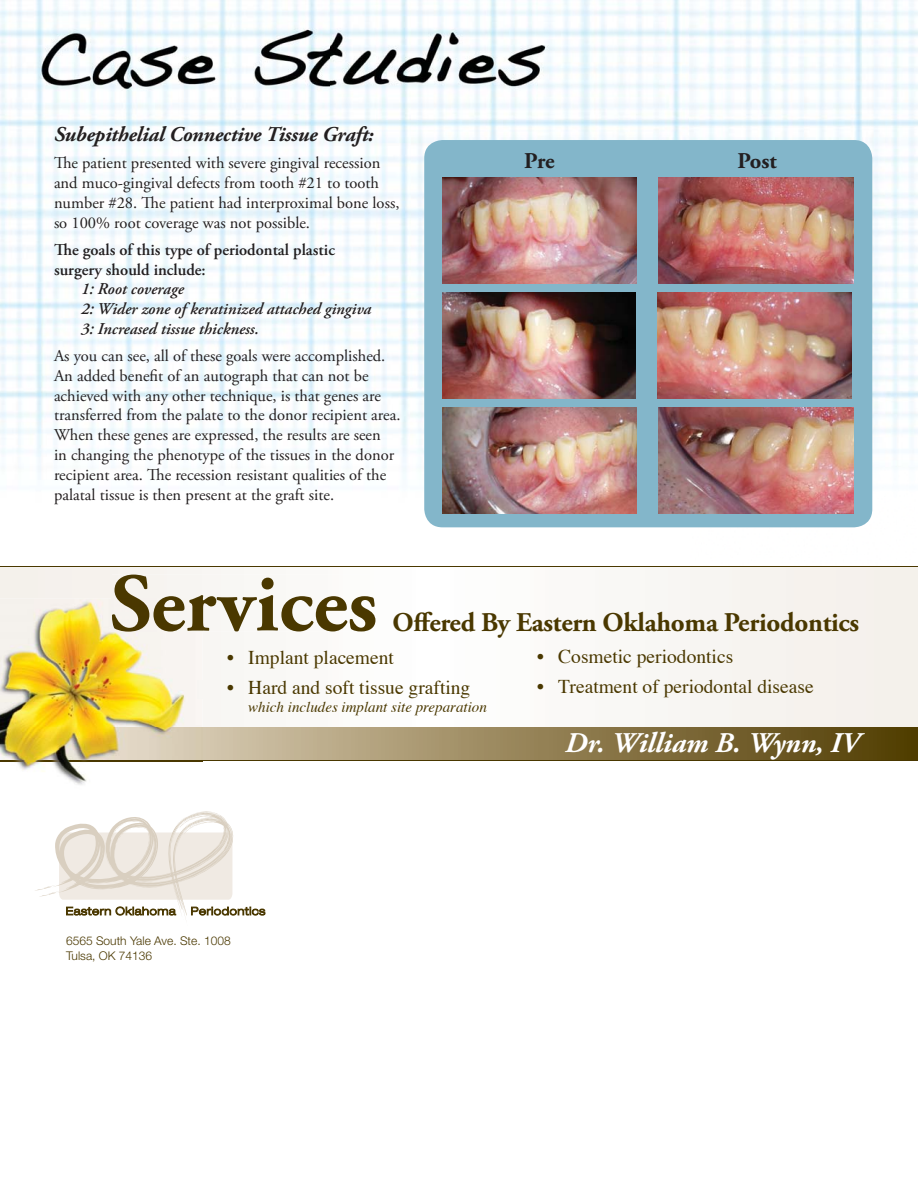
<style>
.page{position:relative;width:918px;height:1188px;background:#fff}
.page>*{position:absolute;margin:0;border:0;box-sizing:border-box;transform-origin:0 0}
.t1{font:700 82.5px "Adobe Garamond Pro";color:#4a3800}
.t2{font:italic 700 28.5px "Adobe Garamond Pro";color:#fff}
.t3{font:700 27px "Adobe Garamond Pro";letter-spacing:-.01em;color:#4a3800}
.t4{font:700 22.5px "Adobe Garamond Pro";letter-spacing:-.02em;color:#231f20}
.t5{font:italic 700 21px "Adobe Garamond Pro";letter-spacing:-.01em;color:#231f20}
.t6{font:19.5px "Times";color:#4a3800}
.t7{font:16.5px/19.8px "Adobe Garamond Pro";color:#231f20}
.t8{font:italic 600 16.5px/19.8px "Adobe Garamond Pro";color:#231f20}
.t9{font:600 16.5px/19.8px "Adobe Garamond Pro";color:#231f20}
.t10{font:italic 15px "Times";color:#4a3800}
.t11{font:300 12px/14.4px "Helvetica Neue";color:#4a3800}
</style>
<div class="page">
<img style="left:0;top:0;width:918px;height:528px">
<svg style="left:0;top:567px;width:918px;height:160px"></svg>
<hr style="left:0;top:566px;width:918px;height:1px;background:#4a3800">
<div style="left:202px;top:727px;width:716px;height:33px;background:linear-gradient(to right,#d3c5aa,#503b00)"></div>
<svg style="left:35px;top:812px;width:230px;height:104px"></svg>
<hr style="left:0;top:760px;width:918px;height:1px;background:#4a3800">
<img style="left:0;top:599px;width:202px;height:186px">
<img style="left:112px;top:599px;width:90px;height:33px">
<img style="left:197px;top:681px;width:5px;height:17px">
<svg style="left:197px;top:712px;width:30px;height:1px"></svg>
<div style="left:424px;top:140px;width:448px;height:387px;background:#83b6ca;border-radius:18px"></div>
<img style="left:442px;top:178px;width:195px;height:106px">
<img style="left:443px;top:293px;width:192px;height:106px">
<img style="left:442px;top:408px;width:195px;height:105px">
<img style="left:659px;top:178px;width:194px;height:106px">
<img style="left:657px;top:293px;width:195px;height:106px">
<img style="left:659px;top:408px;width:194px;height:105px">
<p class="t5" style="left:54px;top:126px;width:321px">Subepithelial Connective Tissue Graft:</p>
<p class="t7" style="left:54px;top:154px;width:347px">The patient presented with severe gingival recession and muco-gingival defects from tooth #21 to tooth number #28. The patient had interproximal bone loss, so 100% root coverage was not possible.</p>
<p class="t9" style="left:54px;top:241px;width:282px">The goals of this type of periodontal plastic surgery should include:</p>
<p class="t8" style="left:81px;top:281px;width:292px">1: Root coverage<br>2: Wider zone of keratinized attached gingiva<br>3: Increased tissue thickness.</p>
<p class="t7" style="left:54px;top:347px;width:348px">As you can see, all of these goals were accomplished.<br>An added benefit of an autograph that can not be achieved with any other technique, is that genes are transferred from the palate to the donor recipient area.<br>When these genes are expressed, the results are seen<br>in changing the phenotype of the tissues in the donor recipient area. The recession resistant qualities of the palatal tissue is then present at the graft site.</p>
<h3 class="t4" style="left:524px;top:152px;width:32px">Pre</h3>
<h3 class="t4" style="left:738px;top:152px;width:41px">Post</h3>
<h1 class="t1" style="left:110px;top:571px;width:269px">Services</h1>
<h3 class="t3" style="left:393px;top:612px;width:468px">Offered By Eastern Oklahoma Periodontics</h3>
<p class="t6" style="left:227px;top:649px;width:168px">• Implant placement</p>
<p class="t6" style="left:227px;top:679px;width:245px">• Hard and soft tissue grafting</p>
<p class="t10" style="left:248px;top:701px;width:240px">which includes implant site preparation</p>
<p class="t6" style="left:537px;top:648px;width:197px">• Cosmetic periodontics</p>
<p class="t6" style="left:537px;top:678px;width:278px">• Treatment of periodontal disease</p>
<h2 class="t2" style="left:565px;top:732px;width:296px">Dr. William B. Wynn, IV</h2>
<p class="t11" style="left:66px;top:935px;width:166px">6565 South Yale Ave. Ste. 1008<br>Tulsa, OK 74136</p>
</div>
